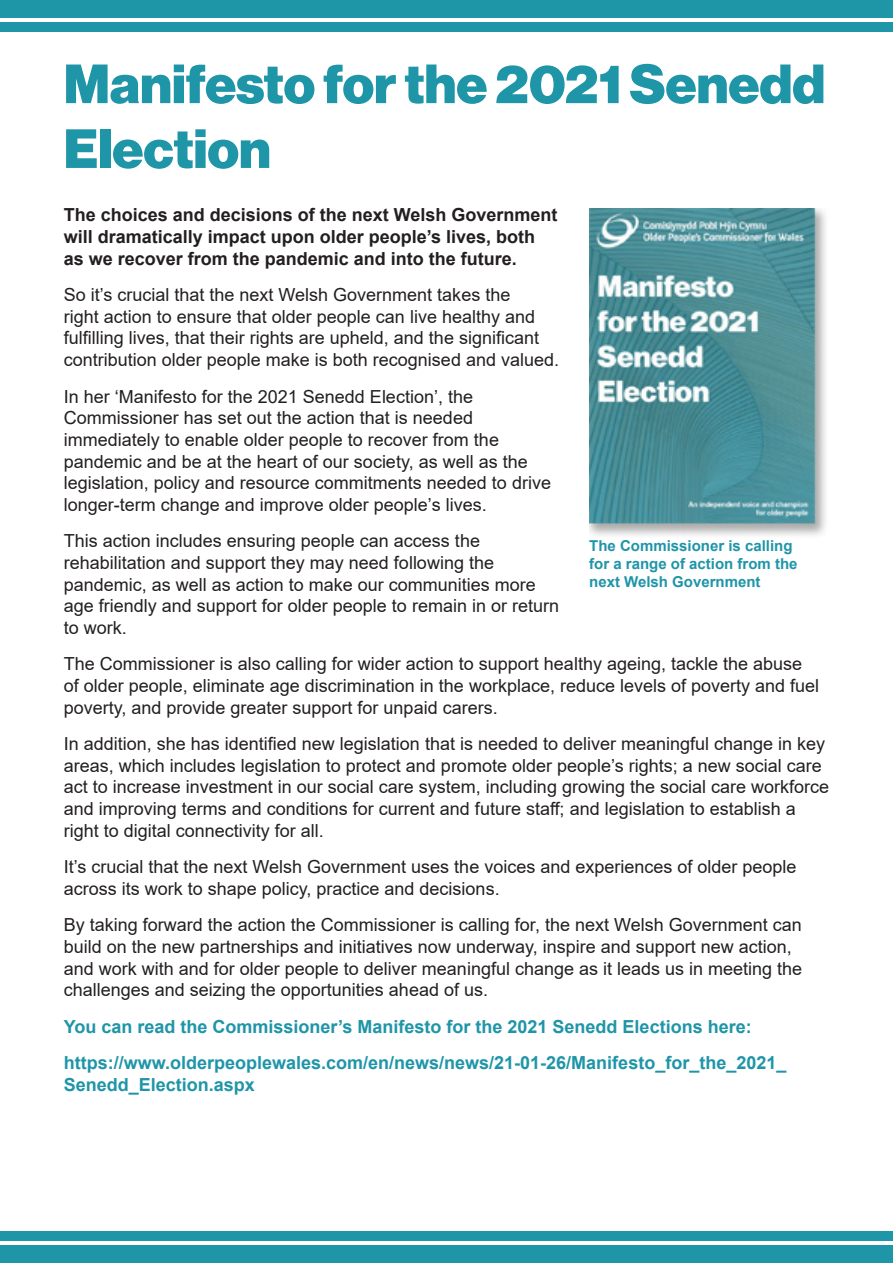
<style>
.page{position:relative;width:893px;height:1263px;background:#fff}
.page>*{position:absolute;margin:0;border:0;box-sizing:border-box;transform-origin:0 0}
.Headline{font:54px/64.8px "N Haas Grotesk DS Pro 95 Blk";color:#1f95a8}
.Body{font:18px/21.6px "Arial";color:#231f20}
.Body-2{font:700 18px/21.6px "Arial";color:#1f95a8}
.Body-3{font:700 18px/21.6px "Arial";color:#231f20}
.t1{font:700 15px/18px "Arial";color:#1f95a8}
</style>
<div class="page">
<div style="left:0;top:1246px;width:893px;height:17px;background:#1f95a8"></div>
<div style="left:0;top:1231px;width:893px;height:9px;background:#1f95a8"></div>
<div style="left:0;top:0;width:893px;height:17px;background:#1f95a8"></div>
<div style="left:0;top:23px;width:893px;height:9px;background:#1f95a8"></div>
<img style="left:589px;top:208px;width:237px;height:328px">
<p class="Headline" style="left:64px;top:52px;width:763px">Manifesto for the 2021 Senedd<br>Election</p>
<p class="Body-3" style="left:64px;top:205px;width:495px">The choices and decisions of the next Welsh Government will dramatically impact upon older people’s lives, both as we recover from the pandemic and into the future.</p>
<p class="Body" style="left:64px;top:284px;width:497px">So it’s crucial that the next Welsh Government takes the<br>right action to ensure that older people can live healthy and fulfilling lives, that their rights are upheld, and the significant contribution older people make is both recognised and valued.</p>
<p class="Body" style="left:64px;top:385px;width:489px">In her ‘Manifesto for the 2021 Senedd Election’, the Commissioner has set out the action that is needed immediately to enable older people to recover from the pandemic and be at the heart of our society, as well as the legislation, policy and resource commitments needed to drive longer-term change and improve older people’s lives.</p>
<p class="Body" style="left:64px;top:530px;width:497px">This action includes ensuring people can access the rehabilitation and support they may need following the pandemic, as well as action to make our communities more age friendly and support for older people to remain in or return to work.</p>
<p class="Body" style="left:64px;top:653px;width:757px">The Commissioner is also calling for wider action to support healthy ageing, tackle the abuse of older people, eliminate age discrimination in the workplace, reduce levels of poverty and fuel poverty, and provide greater support for unpaid carers.</p>
<p class="Body" style="left:64px;top:733px;width:767px">In addition, she has identified new legislation that is needed to deliver meaningful change in key areas, which includes legislation to protect and promote older people’s rights; a new social care act to increase investment in our social care system, including growing the social care workforce and improving terms and conditions for current and future staff; and legislation to establish a right to digital connectivity for all.</p>
<p class="Body" style="left:64px;top:856px;width:734px">It’s crucial that the next Welsh Government uses the voices and experiences of older people across its work to shape policy, practice and decisions.</p>
<p class="Body" style="left:64px;top:914px;width:740px">By taking forward the action the Commissioner is calling for, the next Welsh Government can build on the new partnerships and initiatives now underway, inspire and support new action, and work with and for older people to deliver meaningful change as it leads us in meeting the challenges and seizing the opportunities ahead of us.</p>
<p class="Body-2" style="left:64px;top:1016px;width:689px">You can read the Commissioner’s Manifesto for the 2021 Senedd Elections here:</p>
<p class="Body-2" style="left:64px;top:1052px;width:724px">https://www.olderpeoplewales.com/en/news/news/21-01-26/Manifesto_for_the_2021_<br>Senedd_Election.aspx</p>
<p class="t1" style="left:589px;top:537px;width:210px">The Commissioner is calling for a range of action from the next Welsh Government</p>
</div>
